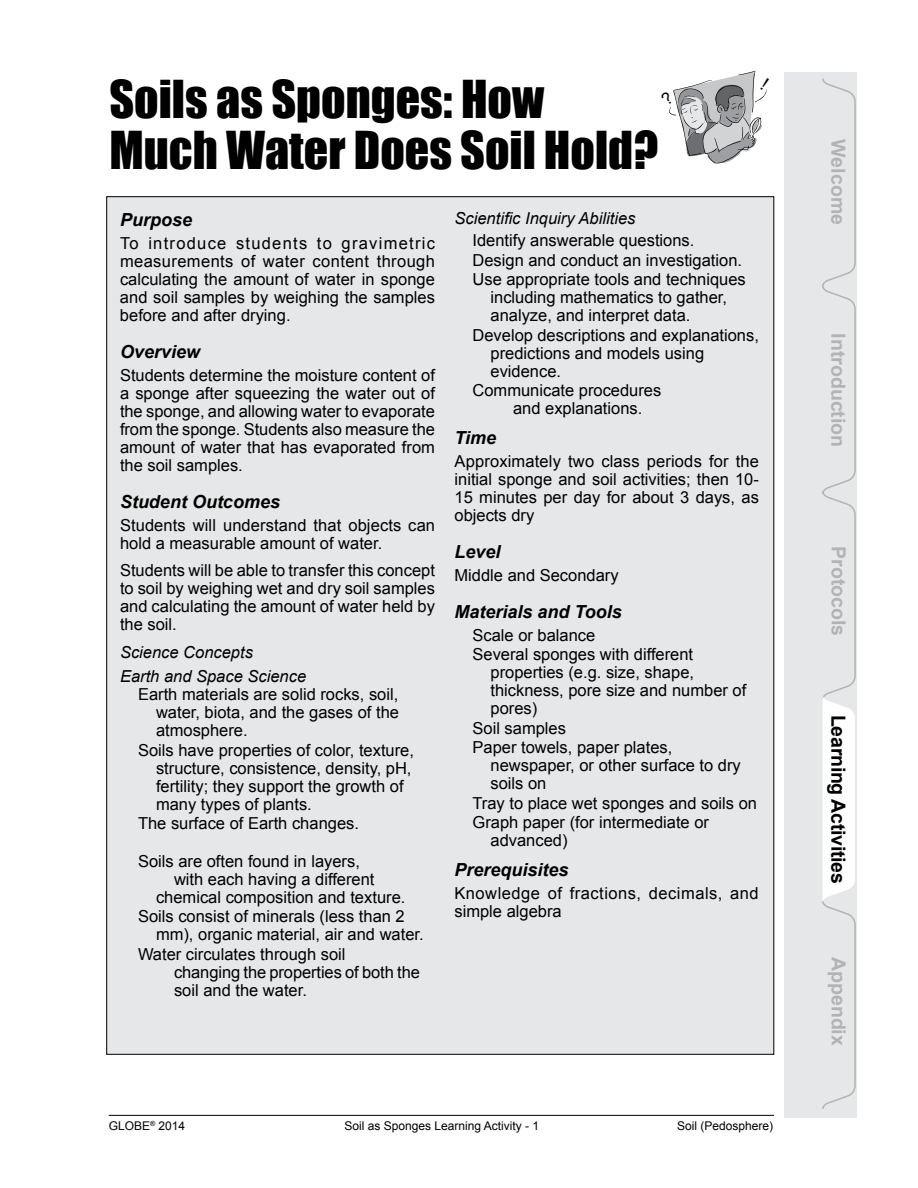
<style>
.page{position:relative;width:918px;height:1188px;background:#fff}
.page>*{position:absolute;margin:0;border:0;box-sizing:border-box;transform-origin:0 0}
.t1{font:48px/51px "Impact";color:#000}
.t2{font:700 19.5px "Arial";color:#b1b4b6}
.t3{font:700 19.5px "Arial";letter-spacing:-.015em;color:#000}
.t4{font:italic 700 18px "Arial";color:#000}
.t5{font:16.5px/18px "Arial";color:#000}
.t6{font:italic 16.5px/24px "Arial";color:#000}
.t7{font:16.5px/18px "Arial";letter-spacing:.03em;color:#000}
.t8{font:12px "Arial";color:#000}
</style>
<div class="page">
<hr style="left:109px;top:1115px;width:665px;height:1px;background:#000">
<div style="left:784px;top:72px;width:73px;height:1046px;background:#e6e7e8"></div>
<svg style="left:822px;top:78px;width:34px;height:1031px"></svg>
<div style="left:107px;top:197px;width:667px;height:857px;background:#e6e7e8"></div>
<svg style="left:669px;top:71px;width:98px;height:93px"></svg>
<h1 class="t1" style="left:110px;top:72px;width:550px">Soils as Sponges: How<br>Much Water Does Soil Hold?</h1>
<p class="t4" style="left:120px;top:208px;width:74px">Purpose</p>
<p class="t5" style="left:120px;top:234px;width:317px;text-align:justify">To introduce students to gravimetric measurements of water content through calculating the amount of water in sponge and soil samples by weighing the samples before and after drying.</p>
<p class="t4" style="left:120px;top:340px;width:82px">Overview</p>
<p class="t5" style="left:120px;top:366px;width:317px;text-align:justify">Students determine the moisture content of a sponge after squeezing the water out of the sponge, and allowing water to evaporate from the sponge. Students also measure the amount of water that has evaporated from the soil samples.</p>
<p class="t4" style="left:120px;top:490px;width:162px">Student Outcomes</p>
<p class="t5" style="left:120px;top:516px;width:317px">Students will understand that objects can hold a measurable amount of water.</p>
<p class="t5" style="left:120px;top:561px;width:317px;text-align:justify">Students will be able to transfer this concept to soil by weighing wet and dry soil samples and calculating the amount of water held by the soil.</p>
<p class="t6" style="left:120px;top:641px;width:188px">Science Concepts<br>Earth and Space Science</p>
<p class="t5" style="left:156px;top:686px;width:245px;text-align:justify;text-indent:-18px">Earth materials are solid rocks, soil, water, biota, and the gases of the atmosphere.</p>
<p class="t5" style="left:156px;top:741px;width:260px;text-indent:-18px">Soils have properties of color, texture, structure, consistence, density, pH, fertility; they support the growth of many types of plants.</p>
<p class="t5" style="left:138px;top:815px;width:223px">The surface of Earth changes.</p>
<p class="t5" style="left:138px;top:852px;width:223px">Soils are often found in layers,</p>
<p class="t5" style="left:174px;top:870px;width:202px">with each having a different</p>
<p class="t5" style="left:156px;top:888px;width:251px">chemical composition and texture.</p>
<p class="t5" style="left:156px;top:908px;width:269px;text-indent:-18px">Soils consist of minerals (less than 2 mm), organic material, air and water.</p>
<p class="t5" style="left:174px;top:945px;width:247px;text-indent:-36px">Water circulates through soil<br>changing the properties of both the soil and the water.</p>
<p class="t6" style="left:455px;top:206px;width:182px">Scientific Inquiry Abilities</p>
<p class="t5" style="left:473px;top:231px;width:275px;line-height:19.5px">Identify answerable questions.<br>Design and conduct an investigation.<br>Use appropriate tools and techniques</p>
<p class="t5" style="left:491px;top:288px;width:238px">including mathematics to gather, analyze, and interpret data.</p>
<p class="t5" style="left:491px;top:326px;width:270px;text-indent:-18px">Develop descriptions and explanations, predictions and models using evidence.</p>
<p class="t5" style="left:513px;top:381px;width:150px;text-indent:-41px">Communicate procedures and explanations.</p>
<p class="t4" style="left:454px;top:426px;width:43px">Time</p>
<p class="t5" style="left:454px;top:452px;width:306px;text-align:justify">Approximately two class periods for the initial sponge and soil activities; then 10- 15 minutes per day for about 3 days, as objects dry</p>
<p class="t4" style="left:454px;top:540px;width:48px">Level</p>
<p class="t5" style="left:454px;top:566px;width:166px">Middle and Secondary</p>
<p class="t4" style="left:454px;top:600px;width:169px">Materials and Tools</p>
<p class="t5" style="left:472px;top:625px;width:222px;line-height:19.5px">Scale or balance<br>Several sponges with different</p>
<p class="t5" style="left:491px;top:663px;width:257px">properties (e.g. size, shape, thickness, pore size and number of pores)</p>
<p class="t5" style="left:472px;top:718px;width:201px;line-height:19.5px">Soil samples<br>Paper towels, paper plates,</p>
<p class="t5" style="left:491px;top:756px;width:252px">newspaper, or other surface to dry soils on</p>
<p class="t5" style="left:472px;top:793px;width:286px;line-height:19.5px">Tray to place wet sponges and soils on<br>Graph paper (for intermediate or</p>
<p class="t5" style="left:491px;top:831px;width:79px">advanced)</p>
<p class="t4" style="left:454px;top:858px;width:116px">Prerequisites</p>
<p class="t7" style="left:454px;top:884px;width:306px">Knowledge of fractions, decimals, and simple algebra</p>
<p class="t8" style="left:109px;top:1118px;width:78px">GLOBE<sup>®</sup> 2014</p>
<p class="t8" style="left:344px;top:1118px;width:196px">Soil as Sponges Learning Activity - 1</p>
<p class="t8" style="left:677px;top:1118px;width:98px">Soil (Pedosphere)</p>
<p class="t2" style="left:851px;top:139px;width:87px;rotate:90deg">Welcome</p>
<p class="t2" style="left:851px;top:333px;width:115px;rotate:90deg">Introduction</p>
<p class="t2" style="left:852px;top:546px;width:92px;rotate:90deg">Protocols</p>
<p class="t3" style="left:851px;top:715px;width:170px;rotate:90deg">Learning Activities</p>
<p class="t2" style="left:852px;top:957px;width:90px;rotate:90deg">Appendix</p>
</div>
